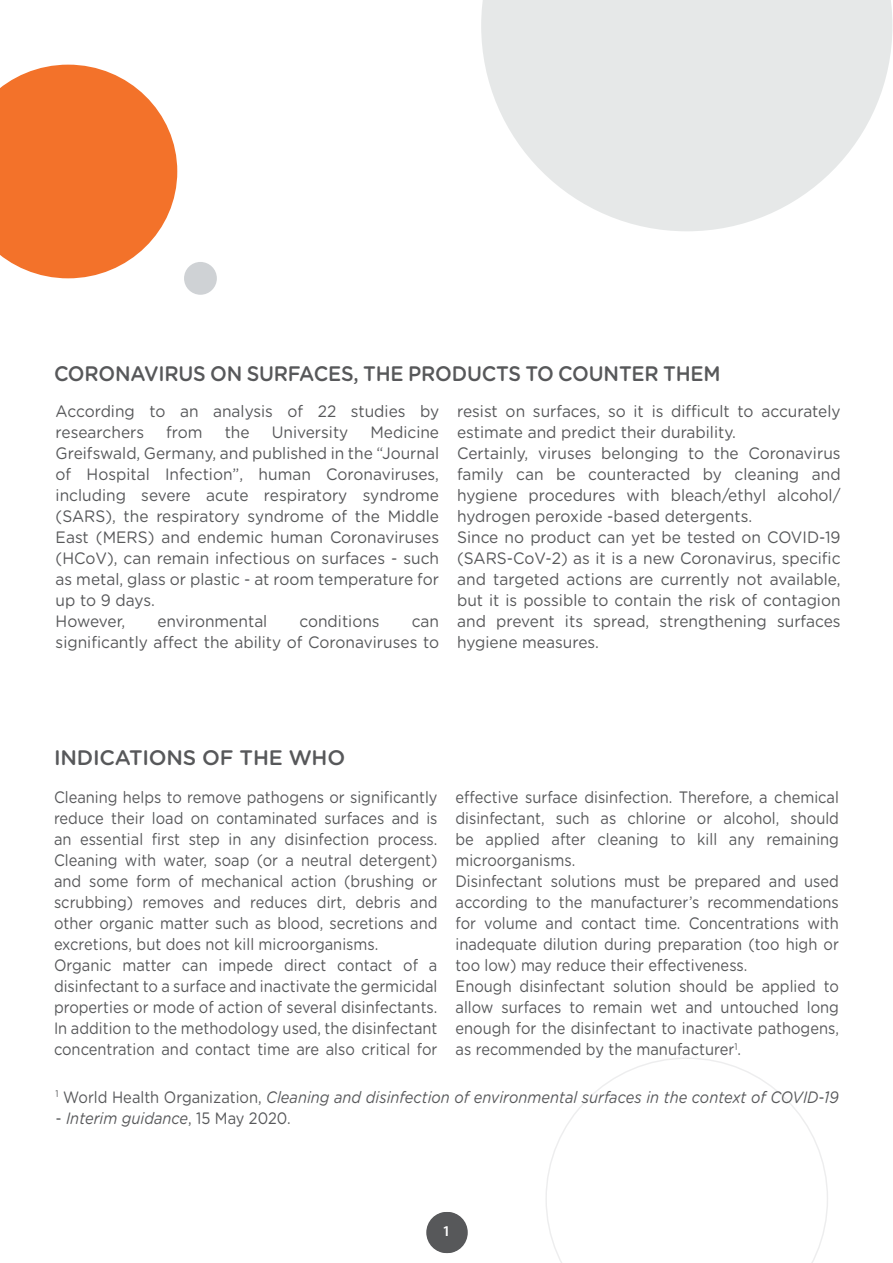
<style>
.page{position:relative;width:893px;height:1263px;background:#fff}
.page>*{position:absolute;margin:0;border:0;box-sizing:border-box;transform-origin:0 0}
.t1{font:500 21px "Gotham Rounded";letter-spacing:-.01em;color:#57585a;scale:.94 1}
.t2{font:500 21px "Gotham Rounded";letter-spacing:-.01em;color:#57585a}
.t3{font:16.5px/21px "Gotham Rounded";color:#57585a;scale:.89 1}
.t4{font:16.5px/21px "Gotham Rounded";color:#57585a;scale:.94 1}
.t5{font:italic 16.5px "Gotham Rounded";color:#57585a;scale:.89 1}
.t6{font:600 15px "Myriad Pro";color:#fff}
.s1{font-style:normal}
</style>
<div class="page">
<svg style="left:427px;top:1212px;width:41px;height:41px"></svg>
<div style="left:426px;top:1212px;width:41px;height:41px;background:#57585a;border-radius:50%"></div>
<div style="left:184px;top:262px;width:33px;height:33px;background:#cfd2d5;border-radius:50%"></div>
<svg style="left:0;top:65px;width:177px;height:213px;background:#f4874a"></svg>
<svg style="left:546px;top:1058px;width:282px;height:205px"></svg>
<svg style="left:481px;top:0;width:411px;height:231px;fill:#e6e8e8"></svg>
<p class="t1" style="left:54px;top:358px;width:711px">CORONAVIRUS ON SURFACES, THE PRODUCTS TO COUNTER THEM</p>
<p class="t4" style="left:56px;top:400px;width:409px">According to an analysis of 22 studies by researchers</p>
<p class="t4" style="left:56px;top:421px;width:409px;text-indent:315px">Medicine Greifswald, Germany, and published in the “Journal of Hospital Infection”, human Coronaviruses, including severe acute respiratory syndrome (SARS), the respiratory syndrome of the Middle East (MERS) and endemic human Coronaviruses (HCoV), can remain infectious on surfaces - such as metal, glass or plastic - at room temperature for up to 9 days.<br>However,</p>
<p class="t4" style="left:166px;top:421px;width:40px">from</p>
<p class="t4" style="left:225px;top:421px;width:28px">the</p>
<p class="t4" style="left:272px;top:421px;width:83px">University</p>
<p class="t4" style="left:157px;top:610px;width:118px">environmental</p>
<p class="t4" style="left:299px;top:610px;width:87px">conditions</p>
<p class="t4" style="left:56px;top:610px;width:409px;text-align:right">can<br>significantly affect the ability of Coronaviruses to</p>
<p class="t4" style="left:457px;top:400px;width:409px">resist on surfaces, so it is difficult to accurately estimate and predict their durability.<br>Certainly, viruses belonging to the Coronavirus family can be counteracted by cleaning and hygiene procedures with bleach/ethyl alcohol/ hydrogen peroxide -based detergents.<br>Since no product can yet be tested on COVID-19 (SARS-CoV-2) as it is a new Coronavirus, specific and targeted actions are currently not available, but it is possible to contain the risk of contagion and prevent its spread, strengthening surfaces hygiene measures.</p>
<p class="t2" style="left:54px;top:742px;width:293px">INDICATIONS OF THE WHO</p>
<p class="t3" style="left:54px;top:786px;width:432px">Cleaning helps to remove pathogens or significantly reduce their load on contaminated surfaces and is an essential first step in any disinfection process.<br>Cleaning with water, soap (or a neutral detergent) and some form of mechanical action (brushing or scrubbing) removes and reduces dirt, debris and other organic matter such as blood, secretions and excretions, but does not kill microorganisms.<br>Organic matter can impede direct contact of a disinfectant to a surface and inactivate the germicidal properties or mode of action of several disinfectants.<br>In addition to the methodology used, the disinfectant concentration and contact time are also critical for</p>
<p class="t3" style="left:455px;top:786px;width:432px">effective surface disinfection. Therefore, a chemical disinfectant, such as chlorine or alcohol, should be applied after cleaning to kill any remaining microorganisms.<br>Disinfectant solutions must be prepared and used according to the manufacturer’s recommendations for volume and contact time. Concentrations with inadequate dilution during preparation (too high or too low) may reduce their effectiveness.<br>Enough disinfectant solution should be applied to allow surfaces to remain wet and untouched long enough for the disinfectant to inactivate pathogens, as recommended by the manufacturer<sup>1</sup>.</p>
<p class="t5" style="left:56px;top:1086px;width:882px"><sup>1</sup> <span class="s1">World Health Organization,</span> Cleaning and disinfection of environmental surfaces in the context of COVID-19</p>
<p class="t5" style="left:56px;top:1107px;width:266px">- Interim guidance<span class="s1">, 15 May 2020.</span></p>
<p class="t6" style="left:442px;top:1222px;width:10px">1</p>
</div>
